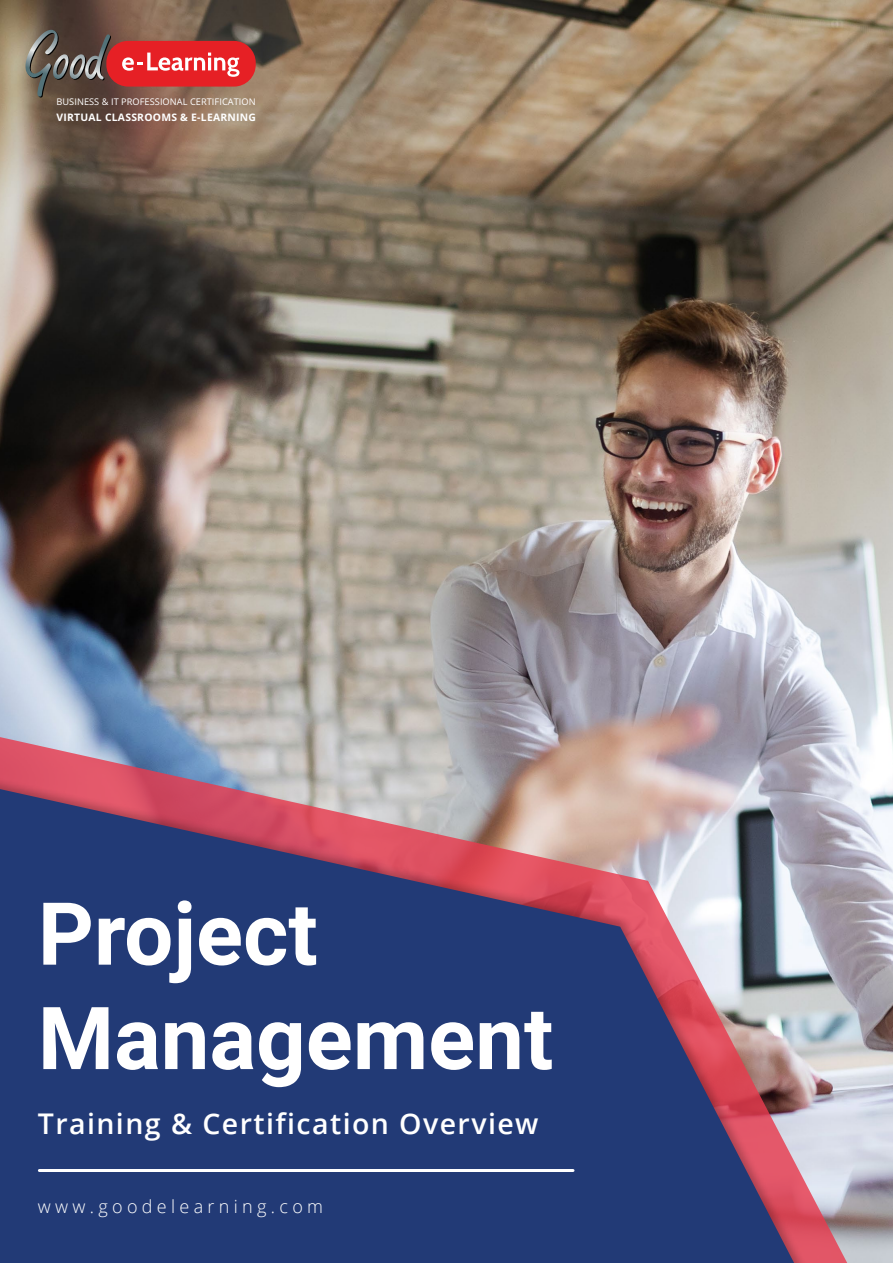
<style>
.page{position:relative;width:893px;height:1263px;background:#fff}
.page>*{position:absolute;margin:0;border:0;box-sizing:border-box;transform-origin:0 0}
.t1{font:700 87px/104.4px "Roboto";color:#fff}
.t2{font:600 28.5px "Open Sans";letter-spacing:.05em;color:#fff}
.t3{font:300 18px "Open Sans";letter-spacing:.24em;color:#fff}
.t4{font:700 10.35px "Open Sans";letter-spacing:.025em;color:#fff}
.t5{font:9.15px "Open Sans";letter-spacing:.005em;color:#fff}
</style>
<div class="page">
<img style="left:0;top:0;width:893px;height:689px">
<svg style="left:0;top:689px;width:893px;height:574px;background:#b0aeb6"></svg>
<div style="left:0;top:758px;width:869px;height:505px;background:#000;opacity:.25"></div>
<svg style="left:0;top:789px;width:794px;height:474px;background:#4c4d7b"></svg>
<hr style="left:39px;top:1169px;width:534px;height:3px;background:#fff">
<div style="left:106px;top:41px;width:150px;height:46px;background:#e62025;border-radius:22px"></div>
<svg style="left:26px;top:30px;width:85px;height:68px;background:#65574f"></svg>
<svg style="left:122px;top:53px;width:117px;height:24px"></svg>
<p class="t5" style="left:57px;top:95px;width:201px">BUSINESS &amp; IT PROFESSIONAL CERTIFICATION</p>
<p class="t4" style="left:57px;top:109px;width:201px">VIRTUAL CLASSROOMS &amp; E-LEARNING</p>
<h1 class="t1" style="left:38px;top:878px;width:517px">Project<br>Management</h1>
<h2 class="t2" style="left:38px;top:1104px;width:502px">Training &amp; Certification Overview</h2>
<h3 class="t3" style="left:38px;top:1194px;width:287px">www.goodelearning.com</h3>
</div>
